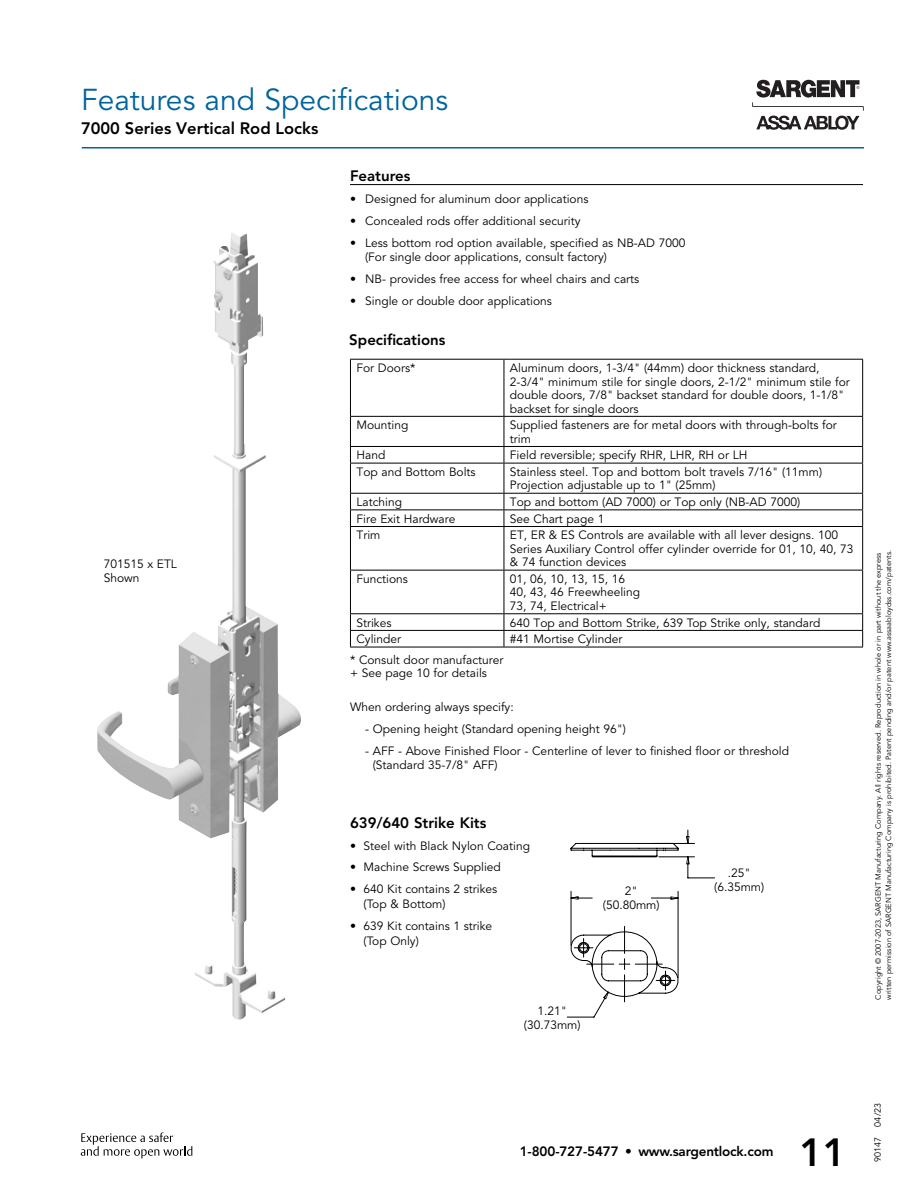
<style>
.page{position:relative;width:918px;height:1188px;background:#fff}
.page>*{position:absolute;margin:0;border:0;box-sizing:border-box;transform-origin:0 0}
.t1{font:800 39px "Avenir LT Pro";color:#000}
.t2{font:30px "Avenir LT Pro";color:#00649d}
.t3{font:800 16.5px "A90+XHVLVN+Avenir LT Pro";color:#000}
.t4{font:800 15px "Avenir LT Pro";color:#000}
.t5{font:800 13.5px "A9 E+XHVLVN+Avenir LT Pro";letter-spacing:-.015em;color:#000}
.t6{font:12px/13.5px "Avenir LT Pro";color:#000}
.t7{font:9px "A91+LUFRJL+Avenir LT Pro";color:#000}
.t8{font:7.5px/10.5px "A91+LUFRJL+Avenir LT Pro";color:#000}
</style>
<div class="page">
<hr style="left:82px;top:147px;width:782px;height:1px;background:#00649d">
<svg style="left:81px;top:1132px;width:111px;height:26px"></svg>
<svg style="left:752px;top:80px;width:112px;height:50px"></svg>
<svg style="left:97px;top:234px;width:204px;height:786px"></svg>
<img style="left:111px;top:233px;width:128px;height:535px">
<hr style="left:350px;top:184px;width:513px;height:1px;background:#000">
<div style="left:102px;top:558px;width:115px;height:26px;background:#fff"></div>
<svg style="left:567px;top:830px;width:148px;height:187px"></svg>
<hr style="left:350px;top:359px;width:154px;height:1px;background:#000">
<hr style="left:350px;top:360px;width:1px;height:56px;background:#000">
<hr style="left:504px;top:359px;width:359px;height:1px;background:#000">
<hr style="left:504px;top:360px;width:1px;height:56px;background:#000">
<hr style="left:862px;top:360px;width:1px;height:56px;background:#000">
<hr style="left:350px;top:416px;width:154px;height:1px;background:#000">
<hr style="left:504px;top:416px;width:359px;height:1px;background:#000">
<hr style="left:350px;top:446px;width:154px;height:1px;background:#000">
<svg style="left:350px;top:417px;width:1px;height:46px"></svg>
<hr style="left:504px;top:446px;width:359px;height:1px;background:#000">
<svg style="left:504px;top:417px;width:1px;height:46px"></svg>
<svg style="left:862px;top:417px;width:1px;height:46px"></svg>
<hr style="left:350px;top:463px;width:154px;height:1px;background:#000">
<hr style="left:350px;top:463px;width:1px;height:30px;background:#000">
<hr style="left:504px;top:463px;width:359px;height:1px;background:#000">
<hr style="left:504px;top:463px;width:1px;height:30px;background:#000">
<hr style="left:862px;top:463px;width:1px;height:30px;background:#000">
<hr style="left:350px;top:493px;width:154px;height:1px;background:#000">
<hr style="left:504px;top:493px;width:359px;height:1px;background:#000">
<hr style="left:350px;top:509px;width:154px;height:1px;background:#000">
<svg style="left:350px;top:494px;width:1px;height:32px"></svg>
<hr style="left:504px;top:509px;width:359px;height:1px;background:#000">
<svg style="left:504px;top:494px;width:1px;height:32px"></svg>
<svg style="left:862px;top:494px;width:1px;height:32px"></svg>
<hr style="left:350px;top:526px;width:154px;height:1px;background:#000">
<hr style="left:350px;top:527px;width:1px;height:43px;background:#000">
<hr style="left:504px;top:526px;width:359px;height:1px;background:#000">
<hr style="left:504px;top:527px;width:1px;height:43px;background:#000">
<hr style="left:862px;top:527px;width:1px;height:43px;background:#000">
<hr style="left:350px;top:570px;width:154px;height:1px;background:#000">
<hr style="left:350px;top:571px;width:1px;height:42px;background:#000">
<hr style="left:504px;top:570px;width:359px;height:1px;background:#000">
<hr style="left:504px;top:571px;width:1px;height:42px;background:#000">
<hr style="left:862px;top:571px;width:1px;height:42px;background:#000">
<hr style="left:350px;top:613px;width:154px;height:1px;background:#000">
<hr style="left:504px;top:613px;width:359px;height:1px;background:#000">
<hr style="left:350px;top:630px;width:154px;height:1px;background:#000">
<svg style="left:350px;top:614px;width:1px;height:33px"></svg>
<hr style="left:504px;top:630px;width:359px;height:1px;background:#000">
<svg style="left:504px;top:614px;width:1px;height:33px"></svg>
<svg style="left:862px;top:614px;width:1px;height:33px"></svg>
<hr style="left:350px;top:647px;width:154px;height:1px;background:#000">
<hr style="left:504px;top:647px;width:359px;height:1px;background:#000">
<h2 class="t2" style="left:81px;top:82px;width:369px">Features and Specifications</h2>
<h3 class="t3" style="left:81px;top:118px;width:239px">7000 Series Vertical Rod Locks</h3>
<p class="t6" style="left:104px;top:558px;width:75px">701515 x ETL<br>Shown</p>
<p class="t4" style="left:350px;top:167px;width:62px">Features</p>
<p class="t6" style="left:350px;top:192px;width:240px">• Designed for aluminum door applications</p>
<p class="t6" style="left:350px;top:215px;width:232px">• Concealed rods offer additional security</p>
<p class="t6" style="left:365px;top:237px;width:322px;text-indent:-15px">• Less bottom rod option available, specified as NB-AD 7000 (For single door applications, consult factory)</p>
<p class="t6" style="left:350px;top:272px;width:291px">• NB- provides free access for wheel chairs and carts</p>
<p class="t6" style="left:350px;top:294px;width:203px">• Single or double door applications</p>
<p class="t4" style="left:349px;top:331px;width:98px">Specifications</p>
<p class="t6" style="left:356px;top:361px;width:60px">For Doors*</p>
<p class="t6" style="left:510px;top:361px;width:341px">Aluminum doors, 1-3/4" (44mm) door thickness standard, 2-3/4" minimum stile for single doors, 2-1/2" minimum stile for double doors, 7/8" backset standard for double doors, 1-1/8" backset for single doors</p>
<p class="t6" style="left:356px;top:419px;width:54px">Mounting</p>
<p class="t6" style="left:510px;top:419px;width:329px">Supplied fasteners are for metal doors with through-bolts for trim</p>
<p class="t6" style="left:356px;top:449px;width:30px">Hand</p>
<p class="t6" style="left:510px;top:449px;width:239px">Field reversible; specify RHR, LHR, RH or LH</p>
<p class="t6" style="left:356px;top:465px;width:121px">Top and Bottom Bolts</p>
<p class="t6" style="left:510px;top:465px;width:314px">Stainless steel. Top and bottom bolt travels 7/16" (11mm)<br>Projection adjustable up to 1" (25mm)</p>
<p class="t6" style="left:356px;top:495px;width:47px">Latching</p>
<p class="t6" style="left:510px;top:495px;width:292px">Top and bottom (AD 7000) or Top only (NB-AD 7000)</p>
<p class="t6" style="left:356px;top:512px;width:101px">Fire Exit Hardware</p>
<p class="t6" style="left:510px;top:512px;width:96px">See Chart page 1</p>
<p class="t6" style="left:356px;top:529px;width:25px">Trim</p>
<p class="t6" style="left:510px;top:529px;width:345px">ET, ER &amp; ES Controls are available with all lever designs. 100<br>Series Auxiliary Control offer cylinder override for 01, 10, 40, 73 &amp; 74 function devices</p>
<p class="t6" style="left:356px;top:572px;width:53px">Functions</p>
<p class="t6" style="left:510px;top:572px;width:132px">01, 06, 10, 13, 15, 16<br>40, 43, 46 Freewheeling<br>73, 74, Electrical+</p>
<p class="t6" style="left:356px;top:616px;width:37px">Strikes</p>
<p class="t6" style="left:510px;top:616px;width:312px">640 Top and Bottom Strike, 639 Top Strike only, standard</p>
<p class="t6" style="left:356px;top:633px;width:46px">Cylinder</p>
<p class="t6" style="left:510px;top:633px;width:114px">#41 Mortise Cylinder</p>
<p class="t6" style="left:350px;top:653px;width:155px">* Consult door manufacturer + See page 10 for details</p>
<p class="t6" style="left:350px;top:700px;width:165px">When ordering always specify:</p>
<p class="t6" style="left:365px;top:723px;width:262px">- Opening height (Standard opening height 96")</p>
<p class="t6" style="left:373px;top:745px;width:418px;text-indent:-8px">- AFF - Above Finished Floor - Centerline of lever to finished floor or threshold (Standard 35-7/8" AFF)</p>
<p class="t4" style="left:350px;top:814px;width:138px">639/640 Strike Kits</p>
<p class="t6" style="left:350px;top:839px;width:181px">• Steel with Black Nylon Coating</p>
<p class="t6" style="left:350px;top:861px;width:152px">• Machine Screws Supplied</p>
<p class="t6" style="left:364px;top:882px;width:135px;line-height:15px;text-indent:-13px">• 640 Kit contains 2 strikes (Top &amp; Bottom)</p>
<p class="t6" style="left:364px;top:918px;width:130px;line-height:15px;text-indent:-13px">• 639 Kit contains 1 strike (Top Only)</p>
<p class="t6" style="left:524px;top:1004px;width:58px;line-height:14px;text-align:center">1.21" (30.73mm)</p>
<p class="t6" style="left:603px;top:884px;width:58px;line-height:14px;text-align:center">2"<br>(50. 80mm)</p>
<p class="t6" style="left:714px;top:866px;width:52px;line-height:14px;text-align:center">.25" (6.35mm)</p>
<p class="t8" style="left:873px;top:1000px;width:451px;rotate:-90deg">Copyright © 2007-2023, SARGENT Manufacturing Company. All rights reserved. Reproduction in whole or in part without the express written permission of SARGENT Manufacturing Company is prohibited. Patent pending and/or patent www.assaabloydss.com/patents.</p>
<p class="t5" style="left:520px;top:1143px;width:255px">1-800-727-5477 • www.sargentlock.com</p>
<h1 class="t1" style="left:800px;top:1129px;width:48px">11</h1>
<p class="t7" style="left:872px;top:1162px;width:60px;rotate:-90deg">90147 04/23</p>
</div>
